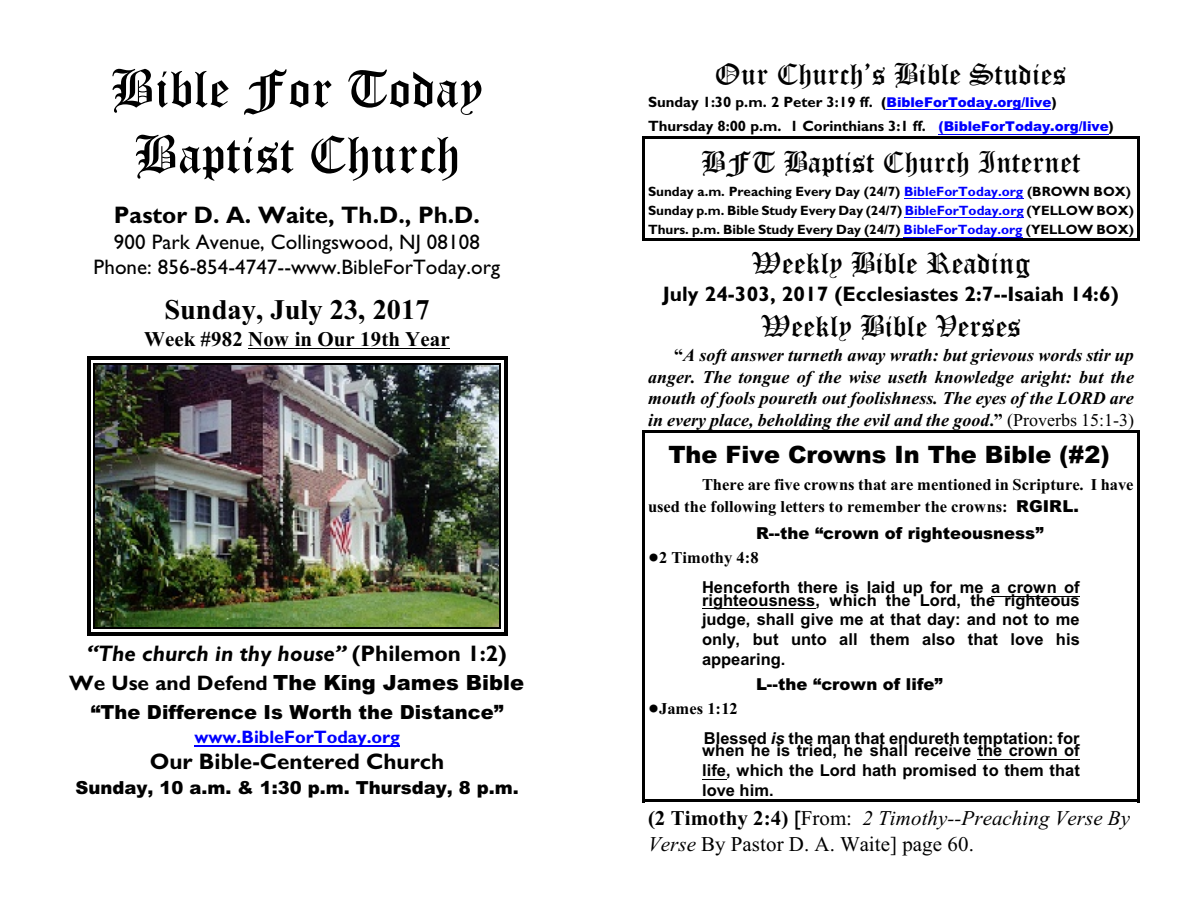
<style>
.page{position:relative;width:1188px;height:918px;background:#fff}
.page>*{position:absolute;margin:0;border:0;box-sizing:border-box;transform-origin:0 0}
.t1{font:52.5px/65.8px "Old English Text";letter-spacing:.005em;color:#000;text-align:center}
.t2{font:30px "Old English Text";letter-spacing:.005em;color:#000}
.t3{font:700 28.5px "Times New Roman";color:#000}
.t4{font:700 24px "Gill Sans";color:#000}
.t5{font:900 24px "Arial";color:#000}
.t6{font:italic 700 22.5px "Gill Sans";color:#000}
.t7{font:700 22.5px "Gill Sans";color:#000}
.t8{font:21px/25.2px "Gill Sans";letter-spacing:.005em;color:#000;text-align:center}
.t9{font:italic 21px/25.3px "Times New Roman";letter-spacing:.005em;color:#000}
.t10{font:700 21px "Gill Sans";letter-spacing:.005em;color:#000}
.t11{font:900 21px "Arial";color:#000}
.t12{font:700 21px "Times New Roman";color:#000}
.t13{font:900 19.5px "Arial";color:#000}
.t14{font:italic 700 18px/21.5px "Times New Roman";color:#000;text-align:justify}
.t15{font:900 18px "Arial";color:#000}
.t16{font:700 18px "Gill Sans";color:#00f}
.t17{font:700 16.5px/19.6px "Arial";color:#000}
.t18{font:700 16.5px/22.5px "Times New Roman";color:#000}
.t19{font:italic 900 16.5px "Arial";color:#000}
.t20{font:700 15px/24.5px "Gill Sans";color:#000}
.t21{font:700 13.5px/19.2px "Gill Sans";color:#000}
.s1{font-style:normal}
.s2{font-family:"Gill Sans";font-weight:700}
.s3{font-family:"Arial";font-weight:900;font-size:13.5px}
.s4{font-family:"Arial";font-weight:900;font-size:13.5px;color:#00f}
.s5{color:#00f}
.s6{font-weight:400;font-style:normal}
.s7{font-family:"Arial";font-weight:900}
.s8{font-style:italic}
.s9{font-weight:700;font-style:normal}
.s10{font-family:"Gill Sans";font-style:normal}
</style>
<div class="page">
<img style="left:95px;top:364px;width:405px;height:264px">
<hr style="left:94px;top:363px;width:1px;height:266px;background:#000">
<hr style="left:500px;top:363px;width:1px;height:266px;background:#000">
<hr style="left:94px;top:363px;width:407px;height:1px;background:#000">
<hr style="left:94px;top:628px;width:407px;height:1px;background:#000">
<hr style="left:87px;top:356px;width:4px;height:280px;background:#000">
<hr style="left:504px;top:356px;width:4px;height:280px;background:#000">
<hr style="left:87px;top:356px;width:421px;height:4px;background:#000">
<hr style="left:87px;top:632px;width:421px;height:4px;background:#000">
<hr style="left:248px;top:348px;width:202px;height:1px;background:#000">
<hr style="left:194px;top:745px;width:206px;height:1px;background:#00f">
<hr style="left:642px;top:137px;width:3px;height:49px;background:#000">
<hr style="left:1137px;top:137px;width:3px;height:49px;background:#000">
<hr style="left:642px;top:137px;width:498px;height:2px;background:#000">
<hr style="left:642px;top:180px;width:3px;height:25px;background:#000">
<hr style="left:1137px;top:180px;width:3px;height:25px;background:#000">
<hr style="left:642px;top:199px;width:3px;height:25px;background:#000">
<hr style="left:1137px;top:199px;width:3px;height:25px;background:#000">
<hr style="left:642px;top:219px;width:3px;height:21px;background:#000">
<hr style="left:1137px;top:219px;width:3px;height:21px;background:#000">
<hr style="left:642px;top:238px;width:498px;height:2px;background:#000">
<hr style="left:642px;top:430px;width:3px;height:46px;background:#000">
<hr style="left:1137px;top:430px;width:3px;height:46px;background:#000">
<hr style="left:642px;top:430px;width:498px;height:3px;background:#000">
<hr style="left:642px;top:471px;width:3px;height:52px;background:#000">
<hr style="left:1137px;top:471px;width:3px;height:52px;background:#000">
<hr style="left:642px;top:518px;width:3px;height:32px;background:#000">
<hr style="left:1137px;top:518px;width:3px;height:32px;background:#000">
<hr style="left:642px;top:544px;width:3px;height:29px;background:#000">
<hr style="left:1137px;top:544px;width:3px;height:29px;background:#000">
<hr style="left:642px;top:567px;width:3px;height:107px;background:#000">
<hr style="left:1137px;top:567px;width:3px;height:107px;background:#000">
<hr style="left:642px;top:668px;width:3px;height:33px;background:#000">
<hr style="left:1137px;top:668px;width:3px;height:33px;background:#000">
<hr style="left:642px;top:695px;width:3px;height:29px;background:#000">
<hr style="left:1137px;top:695px;width:3px;height:29px;background:#000">
<hr style="left:642px;top:718px;width:3px;height:84px;background:#000">
<hr style="left:1137px;top:718px;width:3px;height:84px;background:#000">
<hr style="left:642px;top:799px;width:498px;height:3px;background:#000">
<hr style="left:886px;top:109px;width:165px;height:1px;background:#00f">
<hr style="left:939px;top:134px;width:170px;height:1px;background:#00f">
<hr style="left:904px;top:198px;width:119px;height:1px;background:#00f">
<hr style="left:905px;top:218px;width:119px;height:1px;background:#00f">
<hr style="left:904px;top:237px;width:119px;height:1px;background:#00f">
<hr style="left:991px;top:596px;width:89px;height:1px;background:#000">
<hr style="left:702px;top:608px;width:114px;height:1px;background:#000">
<hr style="left:978px;top:759px;width:102px;height:1px;background:#000">
<svg style="left:702px;top:779px;width:24px;height:1px"></svg>
<h1 class="t1" style="left:111px;top:60px;width:374px">Bible For Today<br>Baptist Church</h1>
<h3 class="t4" style="left:114px;top:206px;width:368px">Pastor D. A. Waite, Th.D., Ph.D.</h3>
<p class="t8" style="left:94px;top:231px;width:408px">900 Park Avenue, Collingswood, NJ 08108<br>Phone: 856-854-4747--www.BibleForToday.org</p>
<h3 class="t3" style="left:164px;top:300px;width:267px">Sunday, July 23, 2017</h3>
<p class="t12" style="left:144px;top:332px;width:307px">Week #982 Now in Our 19th Year</p>
<h3 class="t6" style="left:87px;top:646px;width:421px">“The church in thy house” <span class="s1">(Philemon 1:2)</span></h3>
<p class="t11" style="left:69px;top:675px;width:457px"><span class="s2">We Use and Defend</span> The King James Bible</p>
<p class="t13" style="left:91px;top:705px;width:414px">“The Difference Is Worth the Distance”</p>
<p class="t16" style="left:194px;top:730px;width:207px">www.BibleForToday.org</p>
<h3 class="t7" style="left:150px;top:753px;width:296px">Our Bible-Centered Church</h3>
<p class="t15" style="left:76px;top:781px;width:445px">Sunday, 10 a.m. &amp; 1:30 p.m. Thursday, 8 p.m.</p>
<h2 class="t2" style="left:715px;top:64px;width:352px">Our Church’s Bible Studies</h2>
<p class="t20" style="left:648px;top:91px;width:467px">Sunday 1:30 p.m. 2 Peter 3:19 ff. <span class="s3">(</span><span class="s4">BibleForToday.org/live</span><span class="s3">)<br></span>Thursday 8:00 p.m. 1 Corinthians 3:1 ff. <span class="s4">(BibleForToday.org/live</span><span class="s3">)</span></p>
<h2 class="t2" style="left:701px;top:152px;width:381px">BFT Baptist Church Internet</h2>
<p class="t21" style="left:648px;top:183px;width:487px">Sunday a.m. Preaching Every Day (24/7) <span class="s5">BibleForToday.org</span> (BROWN BOX)<br>Sunday p.m. Bible Study Every Day (24/7) <span class="s5">BibleForToday.org</span> (YELLOW BOX)<br>Thurs. p.m. Bible Study Every Day (24/7) <span class="s5">BibleForToday.org</span> (YELLOW BOX)</p>
<h2 class="t2" style="left:751px;top:253px;width:280px">Weekly Bible Reading</h2>
<p class="t10" style="left:663px;top:287px;width:457px">July 24-303, 2017 (Ecclesiastes 2:7--Isaiah 14:6)</p>
<h2 class="t2" style="left:760px;top:316px;width:262px">Weekly Bible Verses</h2>
<p class="t14" style="left:648px;top:347px;width:488px;text-indent:26px"><span class="s1">“</span>A soft answer turneth away wrath: but grievous words stir up anger. The tongue of the wise useth knowledge aright: but the mouth of fools poureth out foolishness. The eyes of the LORD are in every place, beholding the evil and the good<span class="s1">.”</span> <span class="s6">(Proverbs 15:1-3)</span></p>
<h3 class="t5" style="left:668px;top:446px;width:443px">The Five Crowns In The Bible (#2)</h3>
<p class="t18" style="left:648px;top:475px;width:487px;text-indent:54px">There are five crowns that are mentioned in Scripture. I have used the following letters to remember the crowns: <span class="s7">RGIRL.</span></p>
<p class="t19" style="left:756px;top:527px;width:289px"><span class="s1">R</span><span class="s1">--the</span> “crown of righteousness<span class="s1">”</span></p>
<p class="t18" style="left:659px;top:548px;width:101px">2 Timothy 4:8</p>
<p class="t17" style="left:702px;top:582px;width:379px;line-height:12.8px">Henceforth there is laid up for me a crown of righteousness, which the Lord, the righteous</p>
<p class="t17" style="left:702px;top:611px;width:379px;text-align:justify">judge, shall give me at that day: and not to me only, but unto all them also that love his appearing.</p>
<p class="t19" style="left:756px;top:678px;width:188px"><span class="s1">L--the “</span>crown of life<span class="s1">”</span></p>
<p class="t18" style="left:659px;top:699px;width:80px">James 1:12</p>
<p class="t17" style="left:702px;top:733px;width:379px;line-height:12.8px">Blessed <span class="s8">is</span> the man that endureth temptation: for when he is tried, he shall receive the crown of</p>
<p class="t17" style="left:702px;top:762px;width:379px">life, which the Lord hath promised to them that love him.</p>
<p class="t9" style="left:648px;top:808px;width:484px"><span class="s9">(2 Timothy 2:4)</span> <span class="s10">[</span><span class="s1">From:</span> 2 Timothy--Preaching Verse By<br>Verse <span class="s1">By Pastor D. A. Waite] page 60.</span></p>
</div>
